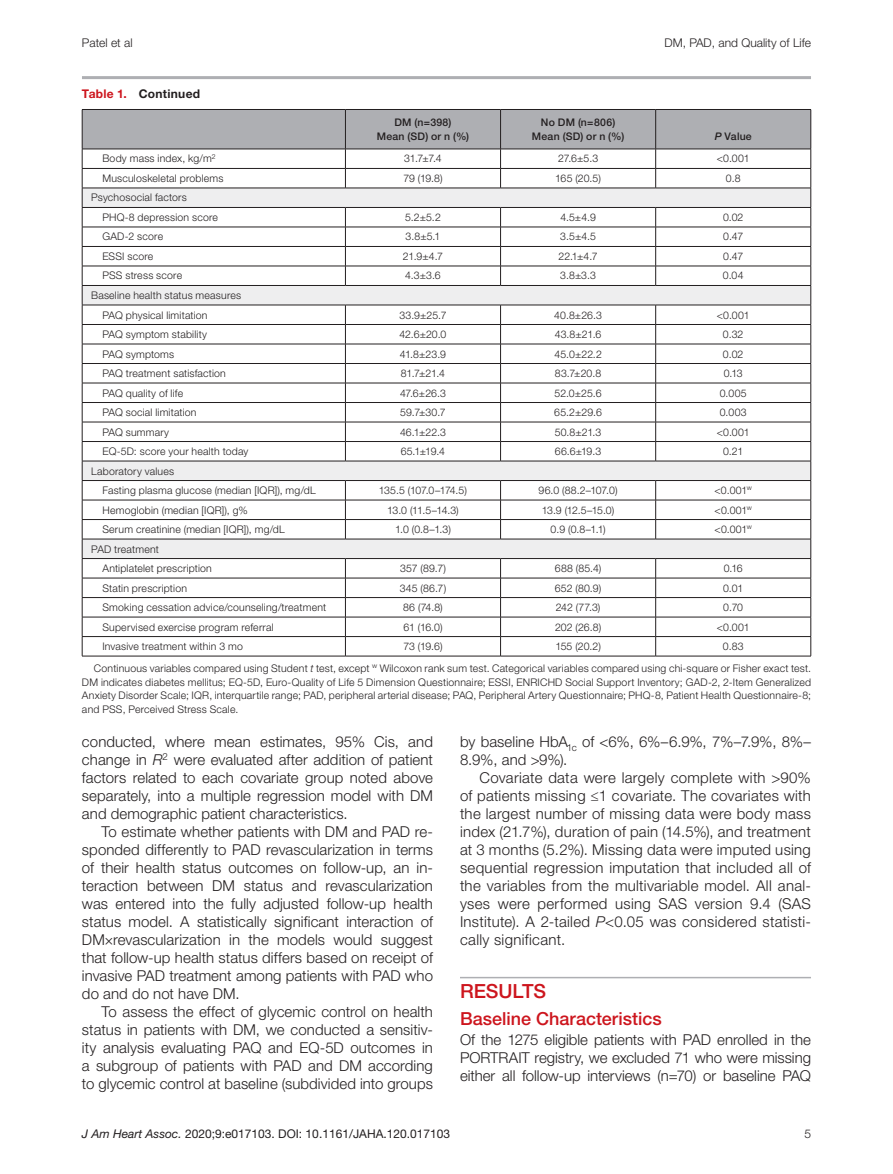
<style>
.page{position:relative;width:893px;height:1174px;background:#fff}
.page>*{position:absolute;margin:0;border:0;box-sizing:border-box;transform-origin:0 0}
.t1{font:500 19.5px "Helvetica Neue LT Std";color:#cd151d}
.t2{font:500 18px "Helvetica Neue LT Std";color:#cd151d}
.t3{font:300 15px/18px "Helvetica Neue LT Std";letter-spacing:.005em;color:#231f20;text-align:justify}
.t4{font:12px "Helvetica Neue LT Std";color:#231f20}
.t5{font:700 12px "Helvetica Neue LT Std";letter-spacing:.025em;color:#231f20}
.t6{font:300 12px "Helvetica Neue LT Std";color:#231f20}
.t7{font:300 10.5px/19.5px "Helvetica Neue LT Std";letter-spacing:.02em;color:#231f20}
.t8{font:500 10.5px/13.5px "Helvetica Neue LT Std";letter-spacing:.025em;color:#231f20;text-align:center}
.t9{font:300 10.5px "Helvetica Neue LT Std";letter-spacing:-.04em;color:#231f20}
.s1{color:#cd151d}
.s2{font-style:italic}
</style>
<div class="page">
<hr style="left:460px;top:976px;width:351px;height:2px;background:#aeafb3">
<hr style="left:82px;top:656px;width:263px;height:1px;background:#231f20">
<hr style="left:345px;top:656px;width:156px;height:1px;background:#231f20">
<hr style="left:501px;top:656px;width:155px;height:1px;background:#231f20">
<svg style="left:82px;top:109px;width:729px;height:547px"></svg>
<hr style="left:656px;top:656px;width:155px;height:1px;background:#231f20">
<hr style="left:82px;top:76px;width:729px;height:3px;background:#aeafb3">
<p class="t5" style="left:82px;top:86px;width:120px"><span class="s1">Table 1.</span> Continued</p>
<p class="t8" style="left:377px;top:116px;width:94px">DM (n=398)<br>Mean (SD) or n (%)</p>
<p class="t8" style="left:532px;top:116px;width:94px">No DM (n=806)<br>Mean (SD) or n (%)</p>
<p class="t8" style="left:715px;top:129px;width:39px"><span class="s2">P</span> Value</p>
<p class="t7" style="left:102px;top:149px;width:115px">Body mass index, kg/m<sup>2</sup></p>
<p class="t7" style="left:404px;top:149px;width:39px">31.7±7.4</p>
<p class="t7" style="left:558px;top:149px;width:42px">27.6±5.3</p>
<p class="t7" style="left:717px;top:149px;width:34px">&lt;0.001</p>
<p class="t7" style="left:102px;top:168px;width:123px">Musculoskeletal problems</p>
<p class="t7" style="left:403px;top:168px;width:41px">79 (19.8)</p>
<p class="t7" style="left:555px;top:168px;width:47px">165 (20.5)</p>
<p class="t7" style="left:726px;top:168px;width:16px">0.8</p>
<p class="t7" style="left:102px;top:188px;width:117px;text-indent:-11px">Psychosocial factors<br>PHQ-8 depression score</p>
<p class="t7" style="left:405px;top:207px;width:37px">5.2±5.2</p>
<p class="t7" style="left:560px;top:207px;width:37px">4.5±4.9</p>
<p class="t7" style="left:723px;top:207px;width:22px">0.02</p>
<p class="t7" style="left:102px;top:227px;width:62px">GAD-2 score</p>
<p class="t7" style="left:406px;top:227px;width:36px">3.8±5.1</p>
<p class="t7" style="left:560px;top:227px;width:37px">3.5±4.5</p>
<p class="t7" style="left:723px;top:227px;width:21px">0.47</p>
<p class="t7" style="left:102px;top:246px;width:52px">ESSI score</p>
<p class="t7" style="left:403px;top:246px;width:42px">21.9±4.7</p>
<p class="t7" style="left:558px;top:246px;width:41px">22.1±4.7</p>
<p class="t7" style="left:723px;top:246px;width:21px">0.47</p>
<p class="t7" style="left:102px;top:266px;width:81px">PSS stress score</p>
<p class="t7" style="left:405px;top:266px;width:37px">4.3±3.6</p>
<p class="t7" style="left:560px;top:266px;width:37px">3.8±3.3</p>
<p class="t7" style="left:723px;top:266px;width:22px">0.04</p>
<p class="t7" style="left:102px;top:285px;width:140px;text-indent:-11px">Baseline health status measures<br>PAQ physical limitation</p>
<p class="t7" style="left:399px;top:305px;width:49px">33.9±25.7</p>
<p class="t7" style="left:554px;top:305px;width:49px">40.8±26.3</p>
<p class="t7" style="left:717px;top:305px;width:34px">&lt;0.001</p>
<p class="t7" style="left:102px;top:324px;width:106px">PAQ symptom stability</p>
<p class="t7" style="left:399px;top:324px;width:48px">42.6±20.0</p>
<p class="t7" style="left:555px;top:324px;width:48px">43.8±21.6</p>
<p class="t7" style="left:723px;top:324px;width:22px">0.32</p>
<p class="t7" style="left:102px;top:344px;width:73px">PAQ symptoms</p>
<p class="t7" style="left:400px;top:344px;width:48px">41.8±23.9</p>
<p class="t7" style="left:554px;top:344px;width:49px">45.0±22.2</p>
<p class="t7" style="left:723px;top:344px;width:22px">0.02</p>
<p class="t7" style="left:102px;top:363px;width:125px">PAQ treatment satisfaction</p>
<p class="t7" style="left:401px;top:363px;width:46px">81.7±21.4</p>
<p class="t7" style="left:555px;top:363px;width:48px">83.7±20.8</p>
<p class="t7" style="left:724px;top:363px;width:20px">0.13</p>
<p class="t7" style="left:102px;top:383px;width:82px">PAQ quality of life</p>
<p class="t7" style="left:400px;top:383px;width:47px">47.6±26.3</p>
<p class="t7" style="left:555px;top:383px;width:48px">52.0±25.6</p>
<p class="t7" style="left:720px;top:383px;width:28px">0.005</p>
<p class="t7" style="left:102px;top:402px;width:96px">PAQ social limitation</p>
<p class="t7" style="left:400px;top:402px;width:47px">59.7±30.7</p>
<p class="t7" style="left:554px;top:402px;width:49px">65.2±29.6</p>
<p class="t7" style="left:720px;top:402px;width:28px">0.003</p>
<p class="t7" style="left:102px;top:422px;width:68px">PAQ summary</p>
<p class="t7" style="left:400px;top:422px;width:47px">46.1±22.3</p>
<p class="t7" style="left:555px;top:422px;width:48px">50.8±21.3</p>
<p class="t7" style="left:717px;top:422px;width:34px">&lt;0.001</p>
<p class="t7" style="left:102px;top:441px;width:147px">EQ-5D: score your health today</p>
<p class="t7" style="left:401px;top:441px;width:46px">65.1±19.4</p>
<p class="t7" style="left:555px;top:441px;width:48px">66.6±19.3</p>
<p class="t7" style="left:723px;top:441px;width:22px">0.21</p>
<p class="t7" style="left:102px;top:461px;width:215px;text-indent:-11px">Laboratory values<br>Fasting plasma glucose (median [IQR]), mg/dL</p>
<p class="t9" style="left:379px;top:484px;width:90px">135.5 (107.0–174.5)</p>
<p class="t7" style="left:539px;top:480px;width:81px">96.0 (88.2–107.0)</p>
<p class="t7" style="left:714px;top:480px;width:39px">&lt;0.001<sup>w</sup></p>
<p class="t7" style="left:102px;top:500px;width:147px">Hemoglobin (median [IQR]), g%</p>
<p class="t7" style="left:387px;top:500px;width:73px">13.0 (11.5–14.3)</p>
<p class="t7" style="left:542px;top:500px;width:74px">13.9 (12.5–15.0)</p>
<p class="t7" style="left:715px;top:500px;width:39px">&lt;0.001<sup>w</sup></p>
<p class="t7" style="left:102px;top:519px;width:184px">Serum creatinine (median [IQR]), mg/dL</p>
<p class="t7" style="left:395px;top:519px;width:58px">1.0 (0.8–1.3)</p>
<p class="t7" style="left:551px;top:519px;width:57px">0.9 (0.8–1.1)</p>
<p class="t7" style="left:715px;top:519px;width:39px">&lt;0.001<sup>w</sup></p>
<p class="t7" style="left:102px;top:539px;width:111px;text-indent:-11px">PAD treatment<br>Antiplatelet prescription</p>
<p class="t7" style="left:400px;top:558px;width:47px">357 (89.7)</p>
<p class="t7" style="left:555px;top:558px;width:48px">688 (85.4)</p>
<p class="t7" style="left:724px;top:558px;width:21px">0.16</p>
<p class="t7" style="left:102px;top:578px;width:86px">Statin prescription</p>
<p class="t7" style="left:400px;top:578px;width:48px">345 (86.7)</p>
<p class="t7" style="left:555px;top:578px;width:48px">652 (80.9)</p>
<p class="t7" style="left:723px;top:578px;width:22px">0.01</p>
<p class="t7" style="left:102px;top:597px;width:225px">Smoking cessation advice/counseling/treatment</p>
<p class="t7" style="left:403px;top:597px;width:41px">86 (74.8)</p>
<p class="t7" style="left:556px;top:597px;width:46px">242 (77.3)</p>
<p class="t7" style="left:723px;top:597px;width:21px">0.70</p>
<p class="t7" style="left:102px;top:617px;width:173px">Supervised exercise program referral</p>
<p class="t7" style="left:403px;top:617px;width:41px">61 (16.0)</p>
<p class="t7" style="left:555px;top:617px;width:48px">202 (26.8)</p>
<p class="t7" style="left:717px;top:617px;width:34px">&lt;0.001</p>
<p class="t7" style="left:102px;top:636px;width:142px">Invasive treatment within 3 mo</p>
<p class="t7" style="left:403px;top:636px;width:41px">73 (19.6)</p>
<p class="t7" style="left:555px;top:636px;width:47px">155 (20.2)</p>
<p class="t7" style="left:94px;top:635px;width:718px;line-height:21.9px;text-indent:629px">0.83<br>Continuous variables compared using Student <span class="s2">t</span> test, except <sup>w</sup> Wilcoxon rank sum test. Categorical variables compared using chi-square or Fisher exact test.</p>
<p class="t7" style="left:82px;top:675px;width:731px;line-height:13.5px;text-align:justify">DM indicates diabetes mellitus; EQ-5D, Euro-Quality of Life 5 Dimension Questionnaire; ESSI, ENRICHD Social Support Inventory; GAD-2, 2-Item Generalized Anxiety Disorder Scale; IQR, interquartile range; PAD, peripheral arterial disease; PAQ, Peripheral Artery Questionnaire; PHQ-8, Patient Health Questionnaire-8; and PSS, Perceived Stress Scale.</p>
<p class="t3" style="left:82px;top:732px;width:353px">conducted, where mean estimates, 95% Cis, and change in <span class="s2">R</span><sup>2</sup> were evaluated after addition of patient factors related to each covariate group noted above separately, into a multiple regression model with DM and demographic patient characteristics.</p>
<p class="t3" style="left:82px;top:822px;width:353px;text-indent:19px">To estimate whether patients with DM and PAD re&shy;sponded differently to PAD revascularization in terms of their health status outcomes on follow-up, an in&shy;teraction between DM status and revascularization was entered into the fully adjusted follow-up health status model. A statistically significant interaction of DM×revascularization in the models would suggest that follow-up health status differs based on receipt of invasive PAD treatment among patients with PAD who do and do not have DM.</p>
<p class="t3" style="left:82px;top:1002px;width:352px;text-indent:20px">To assess the effect of glycemic control on health status in patients with DM, we conducted a sensitiv&shy;ity analysis evaluating PAQ and EQ-5D outcomes in a subgroup of patients with PAD and DM according to glycemic control at baseline (subdivided into groups</p>
<h3 class="t3" style="left:460px;top:732px;width:352px">by baseline HbA<sub>1c</sub> of &lt;6%, 6%–6.9%, 7%–7.9%, 8%–<br>8.9%, and &gt;9%).</h3>
<p class="t3" style="left:460px;top:768px;width:353px;text-indent:20px">Covariate data were largely complete with &gt;90% of patients missing ≤1 covariate. The covariates with the largest number of missing data were body mass index (21.7%), duration of pain (14.5%), and treatment at 3 months (5.2%). Missing data were imputed using sequential regression imputation that included all of the variables from the multivariable model. All anal&shy;yses were performed using SAS version 9.4 (SAS Institute). A 2-tailed <span class="s2">P</span>&lt;0.05 was considered statisti&shy;cally significant.</p>
<h1 class="t1" style="left:460px;top:979px;width:88px">RESULTS</h1>
<h2 class="t2" style="left:460px;top:1007px;width:203px">Baseline Characteristics</h2>
<h3 class="t3" style="left:460px;top:1030px;width:352px">Of the 1275 eligible patients with PAD enrolled in the PORTRAIT registry, we excluded 71 who were missing either all follow-up interviews (n=70) or baseline PAQ</h3>
<p class="t4" style="left:82px;top:1126px;width:370px"><span class="s2">J Am Heart Assoc.</span> 2020;9:e017103. DOI: 10.1161/JAHA.120.017103</p>
<p class="t6" style="left:804px;top:1126px;width:8px">5</p>
</div>
